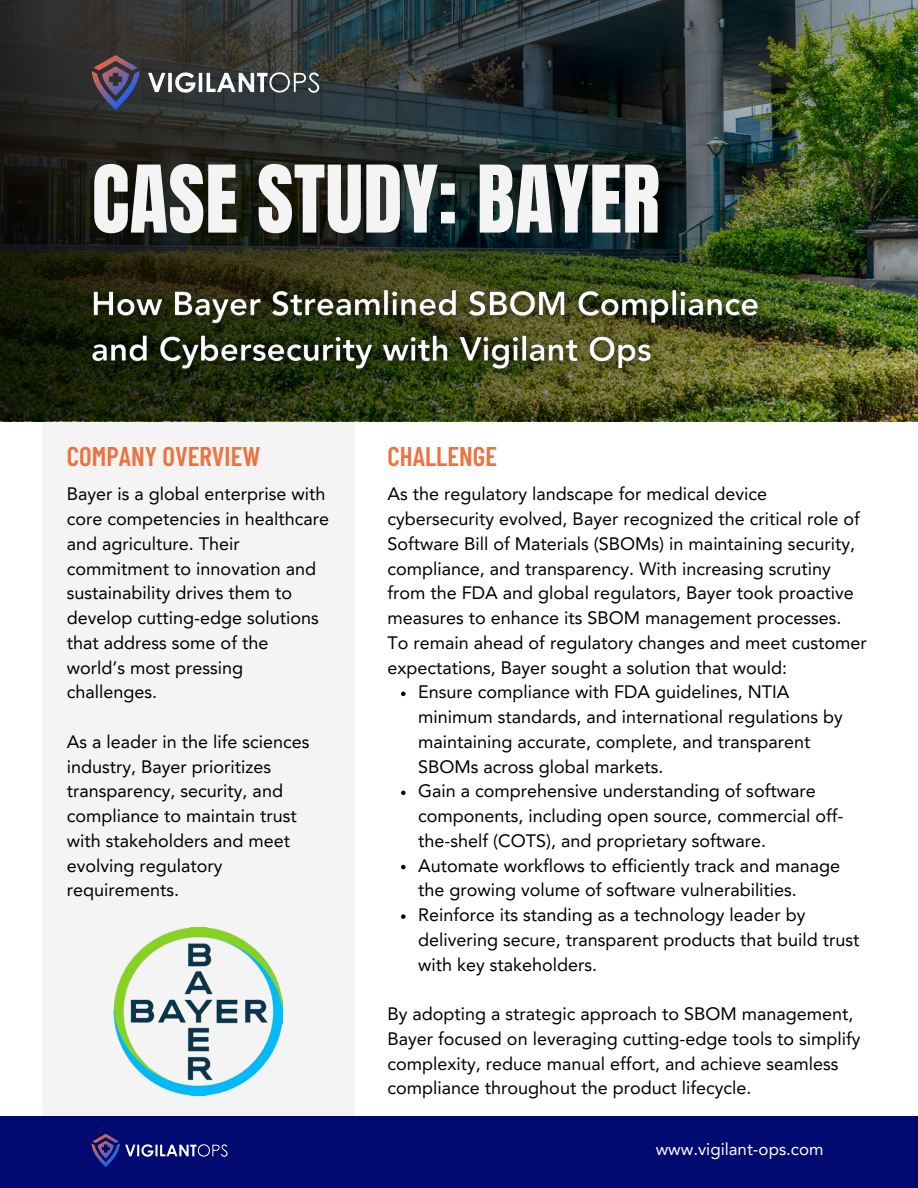
<style>
.page{position:relative;width:918px;height:1188px;background:#fff}
.page>*{position:absolute;margin:0;border:0;box-sizing:border-box;transform-origin:0 0}
.t1{font:79.2px "Anton";letter-spacing:.005em;color:#f4f4f4}
.t2{font:600 27px "Barlow Condensed";color:#ed723e}
.t3{font:18px/24.8px "Avenir LT Pro";color:#000}
.t4{font:16.95px "Avenir LT Pro";color:#fff}
</style>
<div class="page">
<div style="left:42px;top:398px;width:312px;height:790px;background:#f4f4f4"></div>
<img style="left:0;top:0;width:918px;height:421px">
<div style="left:0;top:1116px;width:918px;height:72px;background:#000a70"></div>
<img style="left:92px;top:54px;width:227px;height:57px">
<img style="left:92px;top:1134px;width:136px;height:33px">
<img style="left:114px;top:927px;width:168px;height:169px">
<svg style="left:401px;top:692px;width:5px;height:4px"></svg>
<svg style="left:401px;top:791px;width:5px;height:4px"></svg>
<svg style="left:401px;top:865px;width:5px;height:4px"></svg>
<svg style="left:401px;top:914px;width:5px;height:5px"></svg>
<img style="left:78px;top:275px;width:696px;height:112px">
<p class="t1" style="left:92px;top:142px;width:570px">CASE STUDY: BAYER</p>
<p class="t2" style="left:67px;top:439px;width:195px">COMPANY OVERVIEW</p>
<p class="t3" style="left:67px;top:483px;width:264px">Bayer is a global enterprise with core competencies in healthcare and agriculture. Their commitment to innovation and sustainability drives them to develop cutting-edge solutions that address some of the world’s most pressing challenges.</p>
<p class="t3" style="left:67px;top:731px;width:244px">As a leader in the life sciences industry, Bayer prioritizes transparency, security, and compliance to maintain trust with stakeholders and meet evolving regulatory requirements.</p>
<p class="t2" style="left:388px;top:439px;width:111px">CHALLENGE</p>
<p class="t3" style="left:388px;top:483px;width:474px">As the regulatory landscape for medical device cybersecurity evolved, Bayer recognized the critical role of Software Bill of Materials (SBOMs) in maintaining security, compliance, and transparency. With increasing scrutiny from the FDA and global regulators, Bayer took proactive measures to enhance its SBOM management processes.</p>
<h1 class="t3" style="left:388px;top:632px;width:481px">To remain ahead of regulatory changes and meet customer expectations, Bayer sought a solution that would:</h1>
<h3 class="t3" style="left:418px;top:681px;width:426px">Ensure compliance with FDA guidelines, NTIA minimum standards, and international regulations by maintaining accurate, complete, and transparent SBOMs across global markets.</h3>
<p class="t3" style="left:418px;top:780px;width:427px">Gain a comprehensive understanding of software components, including open source, commercial off&shy;the-shelf (COTS), and proprietary software.</p>
<p class="t3" style="left:418px;top:855px;width:423px">Automate workflows to efficiently track and manage the growing volume of software vulnerabilities.</p>
<p class="t3" style="left:418px;top:904px;width:443px">Reinforce its standing as a technology leader by delivering secure, transparent products that build trust with key stakeholders.</p>
<h3 class="t3" style="left:388px;top:1003px;width:474px">By adopting a strategic approach to SBOM management, Bayer focused on leveraging cutting-edge tools to simplify complexity, reduce manual effort, and achieve seamless compliance throughout the product lifecycle.</h3>
<p class="t4" style="left:656px;top:1142px;width:169px">www.vigilant-ops.com</p>
</div>
